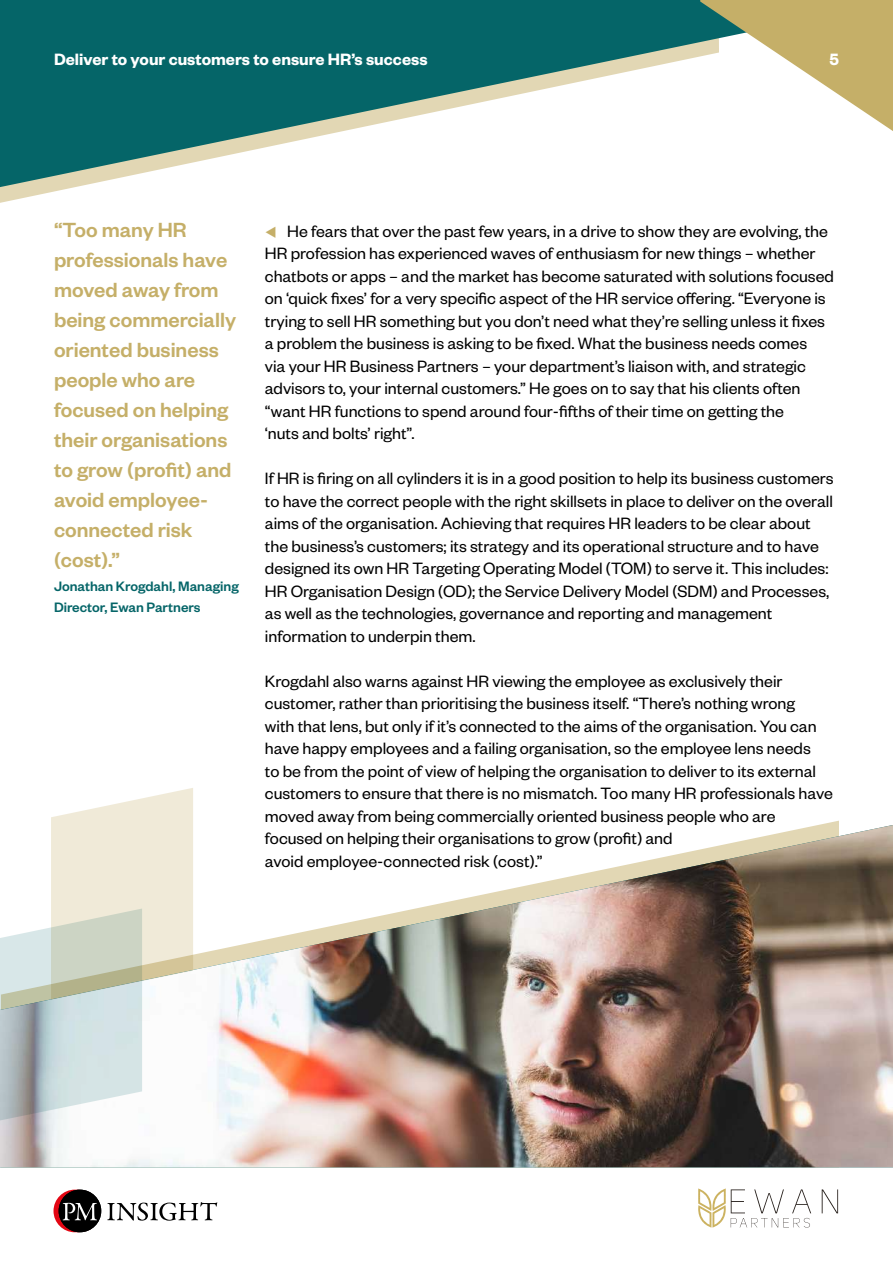
<style>
.page{position:relative;width:893px;height:1263px;background:#fff}
.page>*{position:absolute;margin:0;border:0;box-sizing:border-box;transform-origin:0 0}
.t1{font:500 22.5px/30px "Founders Grotesk";color:#c5af68}
.t2{font:18px/22.5px "Founders Grotesk";color:#000}
.t3{font:600 18px "Founders Grotesk";color:#fff}
.t4{font:500 15px/21px "Founders Grotesk";color:#056568}
.s1{color:#c5af68}
</style>
<div class="page">
<svg style="left:107px;top:1202px;width:110px;height:18px"></svg>
<div style="left:59px;top:1189px;width:42px;height:43px;background:#000;border-radius:50%"></div>
<svg style="left:54px;top:1189px;width:43px;height:43px"></svg>
<img style="left:698px;top:1211px;width:28px;height:16px">
<img style="left:698px;top:1188px;width:28px;height:23px">
<svg style="left:822px;top:1189px;width:16px;height:24px"></svg>
<svg style="left:731px;top:1189px;width:80px;height:38px"></svg>
<svg style="left:0;top:187px;width:75px;height:16px"></svg>
<svg style="left:0;top:0;width:700px;height:187px;fill:#056568"></svg>
<svg style="left:700px;top:0;width:193px;height:131px"></svg>
<img style="left:0;top:825px;width:893px;height:342px">
<svg style="left:0;top:788px;width:193px;height:332px"></svg>
<p class="t3" style="left:54px;top:48px;width:375px">Deliver to your customers to ensure HR’s success</p>
<p class="t3" style="left:829px;top:48px;width:11px">5</p>
<p class="t1" style="left:54px;top:214px;width:184px">“Too many HR professionals have moved away from being commercially oriented business people who are focused on helping their organisations to grow (profit) and avoid employee&shy;connected risk (cost).”</p>
<p class="t4" style="left:54px;top:575px;width:186px">Jonathan Krogdahl, Managing<br>Director, Ewan Partners</p>
<p class="t2" style="left:265px;top:219px;width:571px"><span class="s1">▼</span> He fears that over the past few years, in a drive to show they are evolving, the HR profession has experienced waves of enthusiasm for new things – whether chatbots or apps – and the market has become saturated with solutions focused on ‘quick fixes’ for a very specific aspect of the HR service offering. “Everyone is trying to sell HR something but you don’t need what they’re selling unless it fixes a problem the business is asking to be fixed. What the business needs comes<br>via your HR Business Partners – your department’s liaison with, and strategic advisors to, your internal customers.” He goes on to say that his clients often “want HR functions to spend around four-fifths of their time on getting the<br>‘nuts and bolts’ right”.</p>
<p class="t2" style="left:265px;top:466px;width:570px">If HR is firing on all cylinders it is in a good position to help its business customers to have the correct people with the right skillsets in place to deliver on the overall aims of the organisation. Achieving that requires HR leaders to be clear about the business’s customers; its strategy and its operational structure and to have designed its own HR Targeting Operating Model (TOM) to serve it. This includes:<br>HR Organisation Design (OD); the Service Delivery Model (SDM) and Processes, as well as the technologies, governance and reporting and management information to underpin them.</p>
<p class="t2" style="left:265px;top:669px;width:569px">Krogdahl also warns against HR viewing the employee as exclusively their customer, rather than prioritising the business itself. “There’s nothing wrong<br>with that lens, but only if it’s connected to the aims of the organisation. You can have happy employees and a failing organisation, so the employee lens needs<br>to be from the point of view of helping the organisation to deliver to its external customers to ensure that there is no mismatch. Too many HR professionals have moved away from being commercially oriented business people who are focused on helping their organisations to grow (profit) and<br>avoid employee-connected risk (cost).”</p>
</div>
